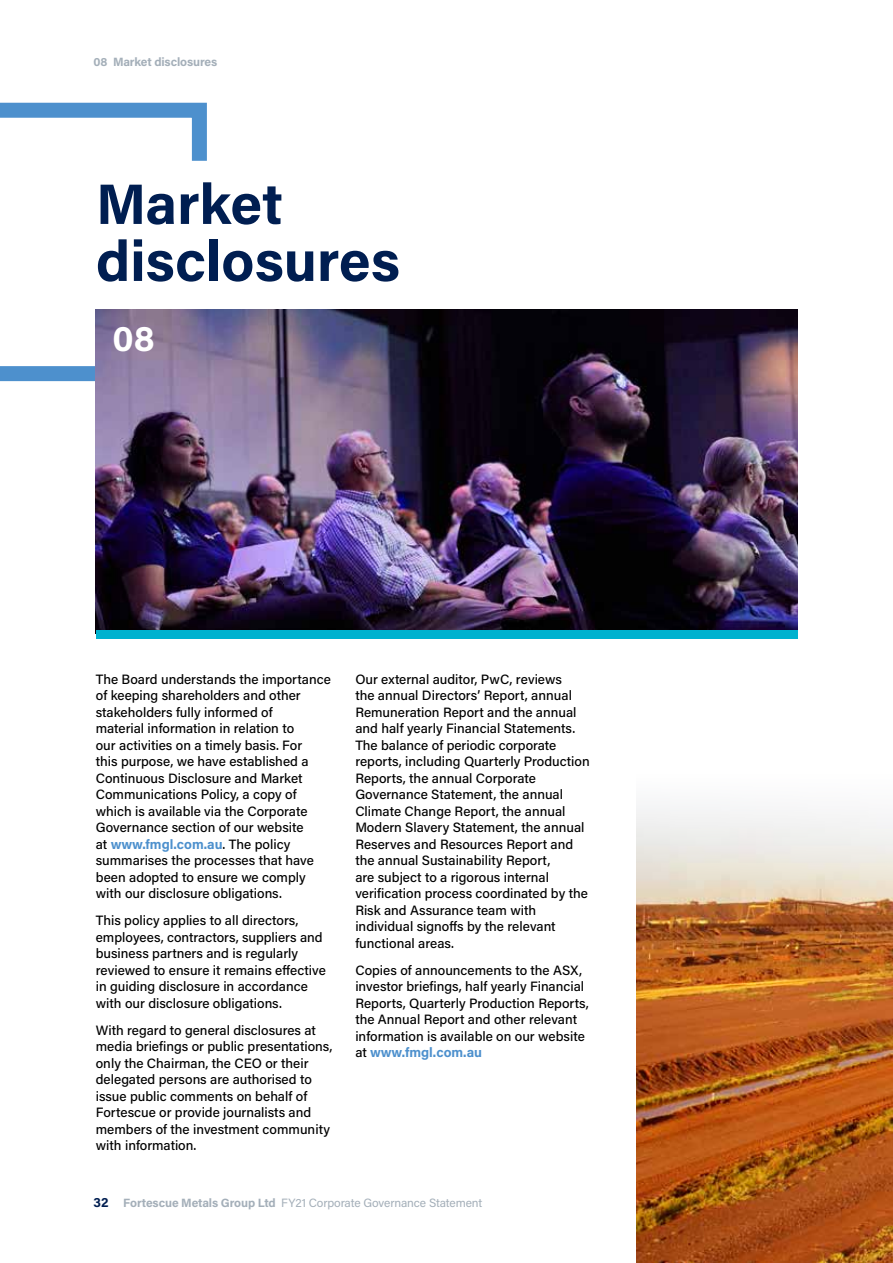
<style>
.page{position:relative;width:893px;height:1263px;background:#fff}
.page>*{position:absolute;margin:0;border:0;box-sizing:border-box;transform-origin:0 0}
.t1{font:700 57px/57px "Acumin Pro";color:#001e51}
.t2{font:700 36px "Acumin Pro";color:#fff}
.t3{font:500 13.5px/16.5px "Acumin Pro";color:#000}
.t4{font:12px "Acumin Pro";letter-spacing:-.01em;color:#a4afb9}
.t5{font:700 12px "Acumin Pro";letter-spacing:-.01em;color:#a4afb9}
.s1{font-weight:700;color:#4d90cd}
.s2{font-weight:700;font-size:13.5px;color:#001e51}
.s3{font-weight:700}
</style>
<div class="page">
<img style="left:637px;top:396px;width:256px;height:867px">
<svg style="left:0;top:309px;width:214px;height:80px"></svg>
<img style="left:96px;top:310px;width:701px;height:320px">
<div style="left:96px;top:630px;width:701px;height:9px;background:#00b2cf"></div>
<svg style="left:0;top:102px;width:207px;height:59px"></svg>
<p class="t5" style="left:94px;top:53px;width:125px">08 Market disclosures</p>
<h1 class="t1" style="left:96px;top:173px;width:306px">Market disclosures</h1>
<h2 class="t2" style="left:112px;top:313px;width:44px">08</h2>
<p class="t3" style="left:96px;top:670px;width:237px">The Board understands the importance of keeping shareholders and other stakeholders fully informed of<br>material information in relation to<br>our activities on a timely basis. For<br>this purpose, we have established a Continuous Disclosure and Market Communications Policy, a copy of which is available via the Corporate Governance section of our website<br>at <span class="s1">www.fmgl.com.au</span>. The policy summarises the processes that have been adopted to ensure we comply with our disclosure obligations.</p>
<p class="t3" style="left:96px;top:912px;width:232px">This policy applies to all directors, employees, contractors, suppliers and business partners and is regularly reviewed to ensure it remains effective in guiding disclosure in accordance with our disclosure obligations.</p>
<p class="t3" style="left:96px;top:1021px;width:238px">With regard to general disclosures at media briefings or public presentations, only the Chairman, the CEO or their delegated persons are authorised to issue public comments on behalf of Fortescue or provide journalists and members of the investment community with information.</p>
<p class="t3" style="left:355px;top:670px;width:236px">Our external auditor, PwC, reviews<br>the annual Directors’ Report, annual Remuneration Report and the annual and half yearly Financial Statements.<br>The balance of periodic corporate reports, including Quarterly Production Reports, the annual Corporate Governance Statement, the annual Climate Change Report, the annual Modern Slavery Statement, the annual Reserves and Resources Report and the annual Sustainability Report,<br>are subject to a rigorous internal verification process coordinated by the Risk and Assurance team with individual signoffs by the relevant functional areas.</p>
<p class="t3" style="left:355px;top:961px;width:235px">Copies of announcements to the ASX, investor briefings, half yearly Financial Reports, Quarterly Production Reports, the Annual Report and other relevant information is available on our website at <span class="s1">www.fmgl.com.au</span></p>
<p class="t4" style="left:94px;top:1194px;width:390px"><span class="s2">32</span> <span class="s3">Fortescue Metals Group Ltd</span> FY21 Corporate Governance Statement</p>
</div>
